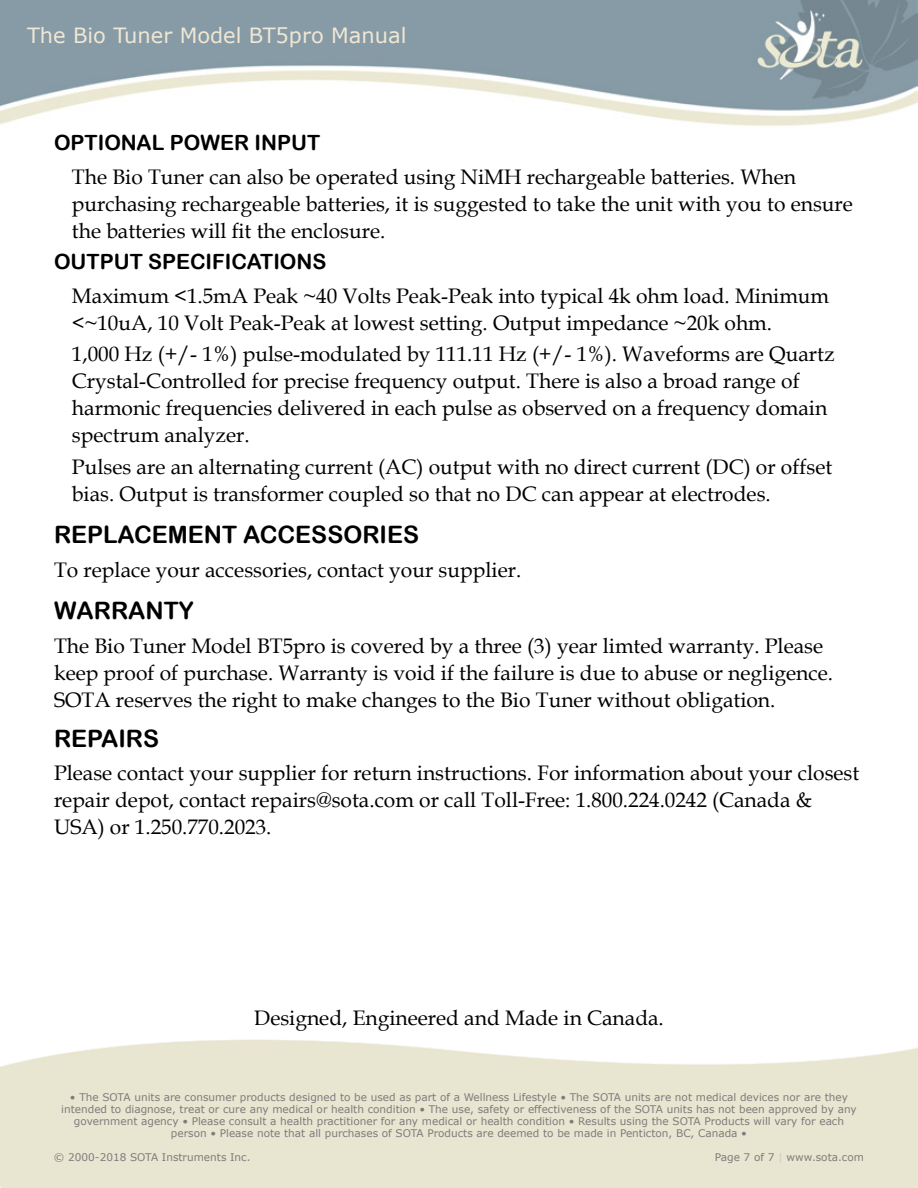
<style>
.page{position:relative;width:918px;height:1188px;background:#fff}
.page>*{position:absolute;margin:0;border:0;box-sizing:border-box;transform-origin:0 0}
.t1{font:24px "Arial Rounded MT Bold";color:#000}
.t2{font:21px/27px "Book Antiqua";color:#000}
.t3{font:21px "Arial Rounded MT Bold";color:#000}
.t4{font:21px "Verdana";color:#f0e7d4}
.t5{font:10.5px/12px "Verdana";color:#7d7c7b;text-align:center}
.s1{color:#cbcaca}
</style>
<div class="page">
<img style="left:0;top:0;width:918px;height:126px">
<p class="t4" style="left:27px;top:22px;width:381px">The Bio Tuner Model BT5pro Manual</p>
<p class="t3" style="left:54px;top:130px;width:268px">OPTIONAL POWER I NPUT</p>
<p class="t2" style="left:72px;top:163px;width:782px">The Bio Tuner can also be operated using NiMH rechargeable batteries. When purchasing rechargeable batteries, it is suggested to take the unit with you to ensure the batteries will fit the enclosure.</p>
<p class="t3" style="left:54px;top:249px;width:274px">OUTPUT SPECIFICATIONS</p>
<p class="t2" style="left:72px;top:282px;width:759px">Maximum &lt;1.5mA Peak ~40 Volts Peak-Peak into typical 4k ohm load. Minimum &lt;~10uA, 10 Volt Peak-Peak at lowest setting. Output impedance ~20k ohm.</p>
<p class="t2" style="left:72px;top:340px;width:764px">1,000 Hz (+/- 1%) pulse-modulated by 111.11 Hz (+/- 1%). Waveforms are Quartz Crystal-Controlled for precise frequency output. There is also a broad range of harmonic frequencies delivered in each pulse as observed on a frequency domain spectrum analyzer.</p>
<p class="t2" style="left:72px;top:453px;width:762px">Pulses are an alternating current (AC) output with no direct current (DC) or offset bias. Output is transformer coupled so that no DC can appear at electrodes.</p>
<p class="t1" style="left:54px;top:520px;width:367px">REPLACEMENT ACCESSORIES</p>
<p class="t2" style="left:54px;top:556px;width:469px">To replace your accessories, contact your supplier.</p>
<p class="t1" style="left:54px;top:596px;width:108px">WARRANTY</p>
<p class="t2" style="left:54px;top:632px;width:781px">The Bio Tuner Model BT5pro is covered by a three (3) year limted warranty. Please keep proof of purchase. Warranty is void if the failure is due to abuse or negligence.<br>SOTA reserves the right to make changes to the Bio Tuner without obligation.</p>
<p class="t1" style="left:54px;top:724px;width:107px">REPAIRS</p>
<p class="t2" style="left:54px;top:759px;width:807px">Please contact your supplier for return instructions. For information about your closest repair depot, contact repairs@sota.com or call Toll-Free: 1.800.224.0242 (Canada &amp;<br>USA) or 1.250.770.2023.</p>
<p class="t2" style="left:254px;top:1003px;width:411px">Designed, Engineered and Made in Canada.</p>
<p class="t5" style="left:61px;top:1091px;width:797px">• The SOTA units are consumer products designed to be used as part of a Wellness Lifestyle • The SOTA units are not medical devices nor are they intended to diagnose, treat or cure any medical or health condition • The use, safety or effectiveness of the SOTA units has not been approved by any government agency • Please consult a health practitioner for any medical or health condition • Results using the SOTA Products will vary for each person • Please note that all purchases of SOTA Products are deemed to be made in Penticton, BC, Canada •</p>
<p class="t5" style="left:54px;top:1151px;width:198px">© 2000-2018 SOTA Instruments Inc.</p>
<p class="t5" style="left:715px;top:1151px;width:151px">Page 7 of 7 <span class="s1">|</span> www.sota.com</p>
</div>
